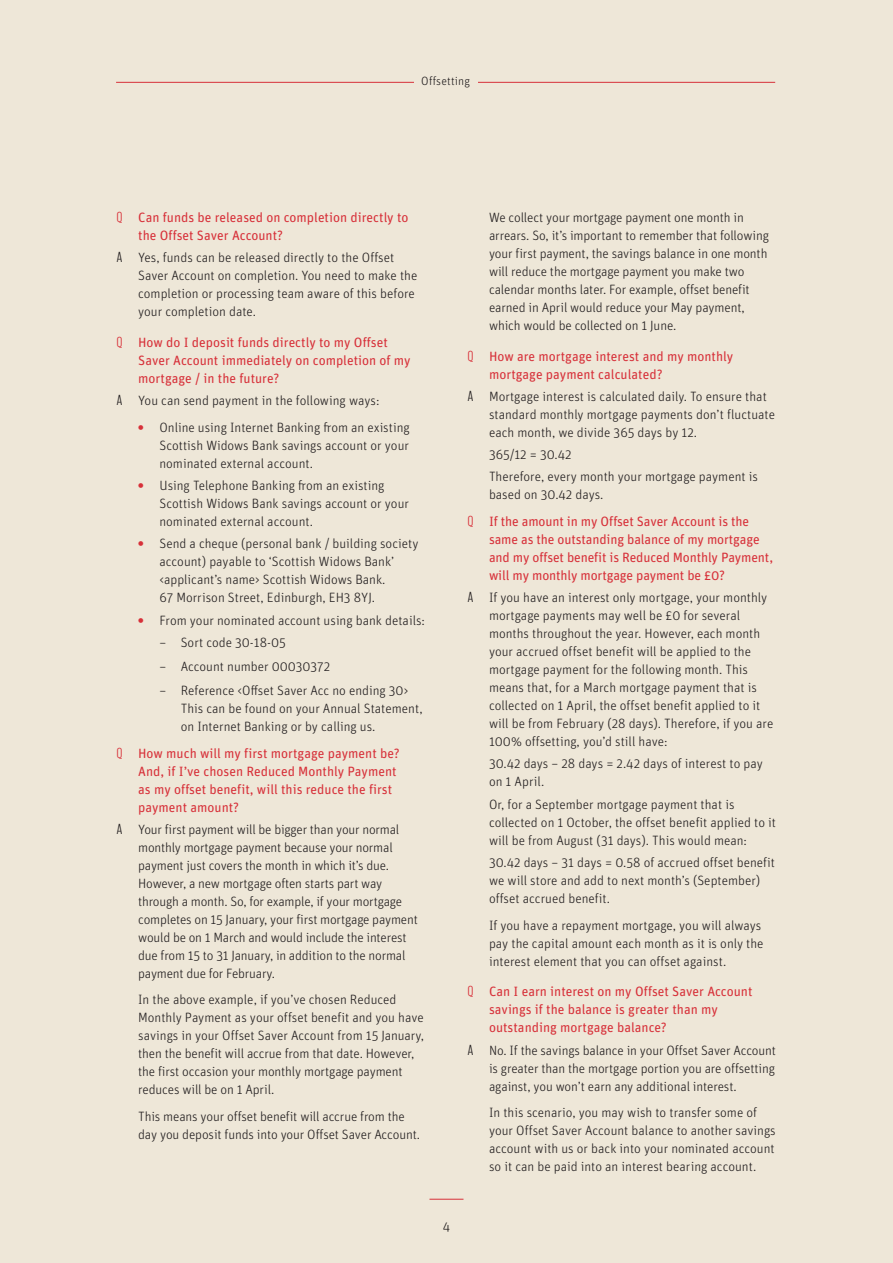
<style>
.page{position:relative;width:893px;height:1263px;background:#eee7d8}
.page>*{position:absolute;margin:0;border:0;box-sizing:border-box;transform-origin:0 0}
.Body_indent_5_copy{font:300 13.5px/18px "Unit Rounded Pro";color:#231f20}
.t1{font:13.5px/18px "Unit Rounded Pro";color:#d73039}
.Running_Header{font:300 12px "Unit Rounded Pro";letter-spacing:.01em;color:#231f20}
.s1{font-family:"Giorgio Sans";font-size:15px}
.s2{font-family:"Giorgio Sans";font-weight:400;font-size:15px}
.s3{font-weight:900;color:#d73039}
</style>
<div class="page">
<hr style="left:429px;top:1199px;width:34px;height:1px;background:#d73039">
<hr style="left:116px;top:82px;width:659px;height:1px;background:#d73039">
<div style="left:414px;top:77px;width:63px;height:9px;background:#eee7d8"></div>
<p class="Running_Header" style="left:421px;top:73px;width:50px">Offsetting</p>
<p class="t1" style="left:138px;top:208px;width:272px;text-indent:-21px"><span class="s1">Q</span> Can funds be released on completion directly to the Offset Saver Account?</p>
<p class="Body_indent_5_copy" style="left:138px;top:248px;width:281px;text-indent:-21px"><span class="s2">A</span> Yes, funds can be released directly to the Offset Saver Account on completion. You need to make the completion or processing team aware of this before your completion date.</p>
<p class="t1" style="left:138px;top:333px;width:274px;text-indent:-21px"><span class="s1">Q</span> How do I deposit funds directly to my Offset<br>Saver Account immediately on completion of my mortgage / in the future?</p>
<p class="Body_indent_5_copy" style="left:117px;top:391px;width:264px"><span class="s2">A</span> You can send payment in the following ways:</p>
<p class="Body_indent_5_copy" style="left:159px;top:418px;width:252px;text-align:justify;text-indent:-21px"><span class="s3">•</span> Online using Internet Banking from an existing Scottish Widows Bank savings account or your nominated external account.</p>
<p class="Body_indent_5_copy" style="left:159px;top:476px;width:251px;text-indent:-21px"><span class="s3">•</span> Using Telephone Banking from an existing<br>Scottish Widows Bank savings account or your nominated external account.</p>
<p class="Body_indent_5_copy" style="left:159px;top:534px;width:261px;text-indent:-21px"><span class="s3">•</span> Send a cheque (personal bank / building society account) payable to ‘Scottish Widows Bank’ &lt;applicant’s name&gt; Scottish Widows Bank.<br>67 Morrison Street, Edinburgh, EH3 8YJ.</p>
<p class="Body_indent_5_copy" style="left:138px;top:610px;width:288px"><span class="s3">•</span> From your nominated account using bank details:</p>
<p class="Body_indent_5_copy" style="left:159px;top:633px;width:128px">– Sort code 30-18-05</p>
<p class="Body_indent_5_copy" style="left:159px;top:657px;width:172px">– Account number 00030372</p>
<p class="Body_indent_5_copy" style="left:181px;top:681px;width:243px;text-indent:-21px">– Reference &lt;Offset Saver Acc no ending 30&gt;<br>This can be found on your Annual Statement, on Internet Banking or by calling us.</p>
<p class="t1" style="left:138px;top:743px;width:263px;text-indent:-21px"><span class="s1">Q</span> How much will my first mortgage payment be?<br>And, if I’ve chosen Reduced Monthly Payment as my offset benefit, will this reduce the first payment amount?</p>
<p class="Body_indent_5_copy" style="left:138px;top:820px;width:281px;text-indent:-21px"><span class="s2">A</span> Your first payment will be bigger than your normal monthly mortgage payment because your normal payment just covers the month in which it’s due.<br>However, a new mortgage often starts part way through a month. So, for example, if your mortgage completes on 15 January, your first mortgage payment would be on 1 March and would include the interest due from 15 to 31 January, in addition to the normal payment due for February.</p>
<p class="Body_indent_5_copy" style="left:138px;top:990px;width:287px">In the above example, if you’ve chosen Reduced Monthly Payment as your offset benefit and you have savings in your Offset Saver Account from 15 January, then the benefit will accrue from that date. However, the first occasion your monthly mortgage payment reduces will be on 1 April.</p>
<p class="Body_indent_5_copy" style="left:138px;top:1107px;width:284px">This means your offset benefit will accrue from the day you deposit funds into your Offset Saver Account.</p>
<p class="Body_indent_5_copy" style="left:489px;top:208px;width:281px">We collect your mortgage payment one month in arrears. So, it’s important to remember that following your first payment, the savings balance in one month will reduce the mortgage payment you make two calendar months later. For example, offset benefit earned in April would reduce your May payment, which would be collected on 1 June.</p>
<p class="t1" style="left:489px;top:346px;width:246px;text-indent:-21px"><span class="s1">Q</span> How are mortgage interest and my monthly mortgage payment calculated?</p>
<p class="Body_indent_5_copy" style="left:489px;top:387px;width:288px;text-indent:-21px"><span class="s2">A</span> Mortgage interest is calculated daily. To ensure that standard monthly mortgage payments don’t fluctuate each month, we divide 365 days by 12.</p>
<p class="Body_indent_5_copy" style="left:489px;top:445px;width:84px">365/12 = 30.42</p>
<p class="Body_indent_5_copy" style="left:489px;top:467px;width:270px">Therefore, every month your mortgage payment is based on 30.42 days.</p>
<p class="t1" style="left:489px;top:512px;width:286px;text-indent:-21px"><span class="s1">Q</span> If the amount in my Offset Saver Account is the same as the outstanding balance of my mortgage and my offset benefit is Reduced Monthly Payment, will my monthly mortgage payment be £0?</p>
<p class="Body_indent_5_copy" style="left:489px;top:588px;width:286px;text-indent:-21px"><span class="s2">A</span> If you have an interest only mortgage, your monthly mortgage payments may well be £0 for several months throughout the year. However, each month your accrued offset benefit will be applied to the mortgage payment for the following month. This means that, for a March mortgage payment that is collected on 1 April, the offset benefit applied to it will be from February (28 days). Therefore, if you are 100% offsetting, you’d still have:</p>
<p class="Body_indent_5_copy" style="left:489px;top:754px;width:275px">30.42 days – 28 days = 2.42 days of interest to pay on 1 April.</p>
<p class="Body_indent_5_copy" style="left:489px;top:795px;width:288px">Or, for a September mortgage payment that is collected on 1 October, the offset benefit applied to it will be from August (31 days). This would mean:</p>
<p class="Body_indent_5_copy" style="left:489px;top:853px;width:288px">30.42 days – 31 days = 0.58 of accrued offset benefit we will store and add to next month’s (September) offset accrued benefit.</p>
<p class="Body_indent_5_copy" style="left:489px;top:915px;width:276px">If you have a repayment mortgage, you will always pay the capital amount each month as it is only the interest element that you can offset against.</p>
<p class="t1" style="left:489px;top:982px;width:265px;text-indent:-21px"><span class="s1">Q</span> Can I earn interest on my Offset Saver Account savings if the balance is greater than my outstanding mortgage balance?</p>
<p class="Body_indent_5_copy" style="left:489px;top:1040px;width:289px;text-align:justify;text-indent:-21px"><span class="s2">A</span> No. If the savings balance in your Offset Saver Account is greater than the mortgage portion you are offsetting against, you won’t earn any additional interest.</p>
<p class="Body_indent_5_copy" style="left:489px;top:1103px;width:288px">In this scenario, you may wish to transfer some of your Offset Saver Account balance to another savings account with us or back into your nominated account so it can be paid into an interest bearing account.</p>
<p class="Body_indent_5_copy" style="left:443px;top:1217px;width:9px">4</p>
</div>
